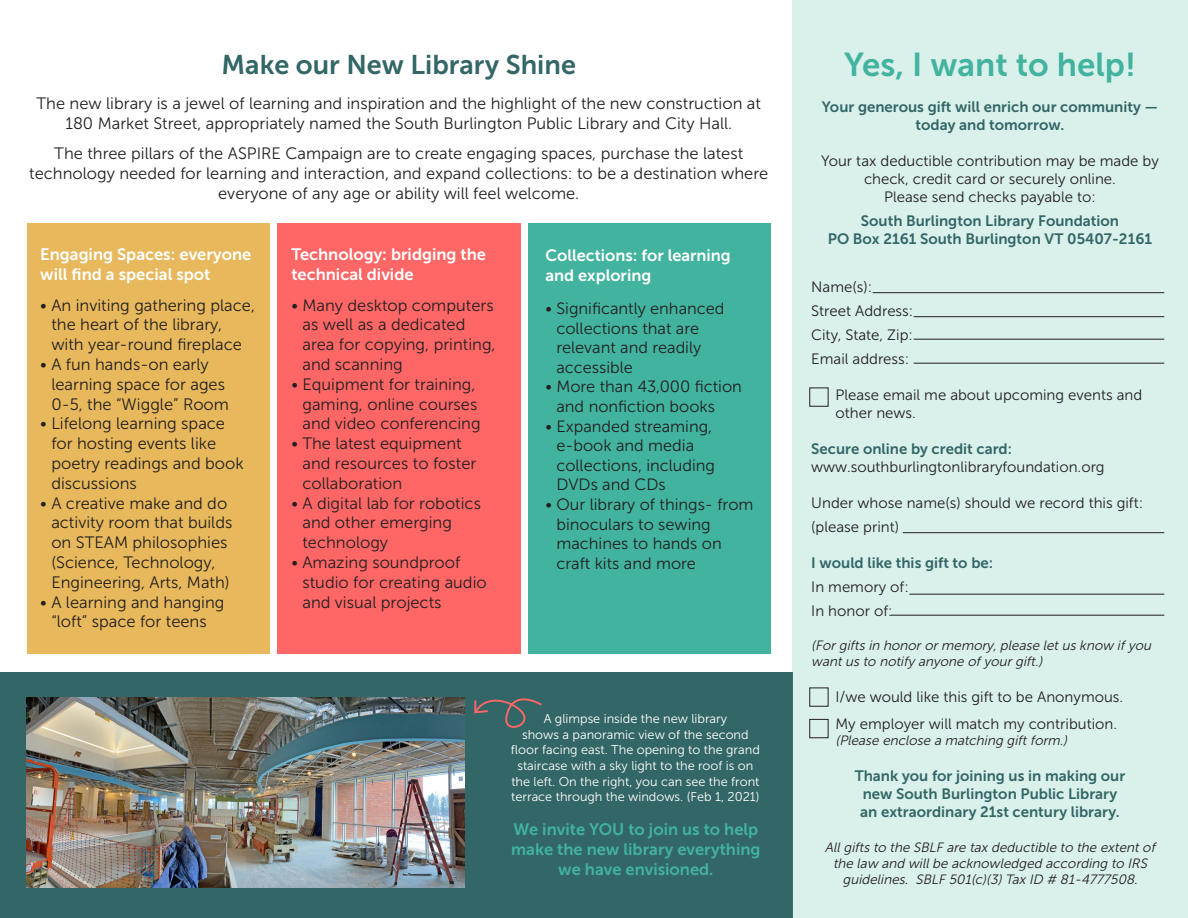
<style>
.page{position:relative;width:1188px;height:918px;background:#fff}
.page>*{position:absolute;margin:0;border:0;box-sizing:border-box;transform-origin:0 0}
.t1{font:33px "Museo Sans 700";color:#42b39e}
.t2{font:27px "Museo Sans 700";color:#366}
.t3{font:16.5px/19.8px "Museo Sans 300";color:#231f20}
.t4{font:16.5px/19.8px "Museo Sans 700";color:#fff}
.t5{font:16.5px/19.8px "Museo Sans 700";color:#42b39e;text-align:center}
.t6{font:16.35px/19.6px "Museo Sans 300";color:#231f20}
.t7{font:16.35px/19.6px "Museo Sans 700";color:#fff}
.t8{font:15px/18px "Museo Sans 300";color:#231f20}
.t9{font:15px/18px "Museo Sans 700";color:#366;text-align:center}
.t10{font:italic 13.5px/16.2px "Museo Sans 300";color:#231f20}
.t11{font:12.75px/15.6px "Museo Sans 300";color:#fff;text-align:center}
.s1{font-family:"Museo Sans 300";color:#231f20}
</style>
<div class="page">
<div style="left:0;top:673px;width:793px;height:245px;background:#366"></div>
<div style="left:528px;top:224px;width:243px;height:430px;background:#42b39e"></div>
<div style="left:793px;top:0;width:395px;height:918px;background:#d9f0eb"></div>
<div style="left:27px;top:224px;width:243px;height:430px;background:#e7b85c"></div>
<div style="left:277px;top:224px;width:243px;height:430px;background:#f66"></div>
<img style="left:27px;top:697px;width:437px;height:191px">
<svg style="left:474px;top:698px;width:68px;height:30px"></svg>
<hr style="left:873px;top:292px;width:291px;height:1px;background:#231f20">
<hr style="left:903px;top:532px;width:261px;height:1px;background:#231f20">
<hr style="left:909px;top:594px;width:255px;height:1px;background:#231f20">
<hr style="left:891px;top:615px;width:273px;height:1px;background:#231f20">
<hr style="left:914px;top:316px;width:250px;height:1px;background:#231f20">
<hr style="left:914px;top:339px;width:250px;height:1px;background:#231f20">
<hr style="left:914px;top:363px;width:250px;height:1px;background:#231f20">
<div style="left:809px;top:388px;width:19px;height:19px;border:1px solid #231f20"></div>
<div style="left:809px;top:688px;width:19px;height:19px;border:1px solid #231f20"></div>
<div style="left:809px;top:719px;width:19px;height:19px;border:1px solid #231f20"></div>
<p class="t2" style="left:222px;top:50px;width:356px">Make our New Library Shine</p>
<p class="t3" style="left:37px;top:94px;width:726px;text-align:center">The new library is a jewel of learning and inspiration and the highlight of the new construction at<br>180 Market Street, appropriately named the South Burlington Public Library and City Hall.</p>
<p class="t3" style="left:29px;top:144px;width:741px;text-align:center">The three pillars of the ASPIRE Campaign are to create engaging spaces, purchase the latest technology needed for learning and interaction, and expand collections: to be a destination where everyone of any age or ability will feel welcome.</p>
<p class="t4" style="left:40px;top:245px;width:213px">Engaging Spaces: everyone will find a special spot</p>
<p class="t3" style="left:51px;top:295px;width:205px;text-indent:-11px">• An inviting gathering place, the heart of the library, with year-round fireplace</p>
<p class="t3" style="left:51px;top:355px;width:179px;text-indent:-11px">• A fun hands-on early learning space for ages<br>0-5, the “Wiggle” Room</p>
<p class="t3" style="left:51px;top:414px;width:194px;text-indent:-11px">• Lifelong learning space for hosting events like poetry readings and book discussions</p>
<p class="t3" style="left:51px;top:493px;width:183px;text-indent:-11px">• A creative make and do activity room that builds on STEAM philosophies (Science, Technology,<br>Engineering, Arts, Math)</p>
<p class="t3" style="left:40px;top:592px;width:186px;text-align:center">• A learning and hanging “loft” space for teens</p>
<p class="t4" style="left:291px;top:245px;width:196px">Technology: bridging the technical divide</p>
<p class="t3" style="left:302px;top:295px;width:195px;text-indent:-11px">• Many desktop computers as well as a dedicated area for copying, printing, and scanning</p>
<p class="t3" style="left:302px;top:374px;width:180px;text-indent:-11px">• Equipment for training, gaming, online courses and video conferencing</p>
<p class="t3" style="left:302px;top:434px;width:175px;text-indent:-11px">• The latest equipment and resources to foster collaboration</p>
<p class="t3" style="left:302px;top:493px;width:180px;text-indent:-11px">• A digital lab for robotics and other emerging technology</p>
<p class="t3" style="left:302px;top:553px;width:186px;text-indent:-11px">• Amazing soundproof studio for creating audio and visual projects</p>
<p class="t7" style="left:546px;top:246px;width:187px">Collections: for learning and exploring</p>
<p class="t6" style="left:556px;top:299px;width:170px;text-indent:-11px">• Significantly enhanced collections that are relevant and readily accessible</p>
<p class="t6" style="left:556px;top:377px;width:187px;text-indent:-11px">• More than 43,000 fiction and nonfiction books</p>
<p class="t6" style="left:556px;top:416px;width:160px;text-indent:-11px">• Expanded streaming, e-book and media collections, including<br>DVDs and CDs</p>
<p class="t6" style="left:556px;top:495px;width:199px;text-indent:-11px">• Our library of things- from binoculars to sewing machines to hands on craft kits and more</p>
<p class="t11" style="left:511px;top:711px;width:250px">A glimpse inside the new library<br>shows a panoramic view of the second floor facing east. The opening to the grand staircase with a sky light to the roof is on the left. On the right, you can see the front terrace through the windows. (Feb 1, 2021)</p>
<p class="t5" style="left:511px;top:820px;width:251px">We invite YOU to join us to help make the new library everything we have envisioned.</p>
<p class="t1" style="left:844px;top:46px;width:293px">Yes, I want to help!</p>
<p class="t9" style="left:822px;top:98px;width:338px">Your generous gift will enrich our community — today and tomorrow.</p>
<p class="t8" style="left:821px;top:152px;width:339px;text-align:center">Your tax deductible contribution may be made by check, credit card or securely online.</p>
<p class="t9" style="left:861px;top:185px;width:260px;line-height:24px"><span class="s1">Please send checks payable to:<br></span>South Burlington Library Foundation</p>
<p class="t9" style="left:828px;top:230px;width:326px">PO Box 2161 South Burlington VT 05407-2161</p>
<p class="t8" style="left:811px;top:278px;width:62px">Name(s):</p>
<p class="t8" style="left:811px;top:302px;width:104px">Street Address:</p>
<p class="t8" style="left:811px;top:326px;width:103px">City, State, Zip:</p>
<p class="t8" style="left:811px;top:350px;width:100px">Email address:</p>
<p class="t8" style="left:835px;top:386px;width:308px">Please email me about upcoming events and other news.</p>
<p class="t9" style="left:811px;top:440px;width:202px">Secure online by credit card:</p>
<p class="t8" style="left:811px;top:458px;width:295px">www.southburlingtonlibraryfoundation.org</p>
<p class="t8" style="left:811px;top:491px;width:333px;line-height:24px">Under whose name(s) should we record this gift: (please print)</p>
<p class="t9" style="left:811px;top:554px;width:183px">I would like this gift to be:</p>
<p class="t8" style="left:811px;top:578px;width:99px">In memory of:</p>
<p class="t8" style="left:811px;top:602px;width:83px">In honor of:</p>
<p class="t10" style="left:811px;top:637px;width:344px">(Forgifts in honorormemory,please letus know ifyou wantus to notify anyone ofyourgift.)</p>
<p class="t8" style="left:835px;top:688px;width:289px">I/we would like this gift to be Anonymous.</p>
<p class="t8" style="left:835px;top:715px;width:283px">My employer will match my contribution.</p>
<p class="t10" style="left:835px;top:733px;width:236px">(Please enclose a matching giftform.)</p>
<p class="t9" style="left:855px;top:767px;width:272px">Thank you for joining us in making our</p>
<p class="t9" style="left:863px;top:785px;width:256px">new South Burlington Public Library</p>
<p class="t9" style="left:860px;top:803px;width:261px">an extraordinary 21st century library.</p>
<p class="t10" style="left:825px;top:839px;width:335px;text-align:center">Allgifts to the SBLF are tax deductible to the extentof the law and willbe acknowledged according to IRS guidelines. SBLF 501(c)(3)Tax ID # 81-4777508.</p>
</div>
